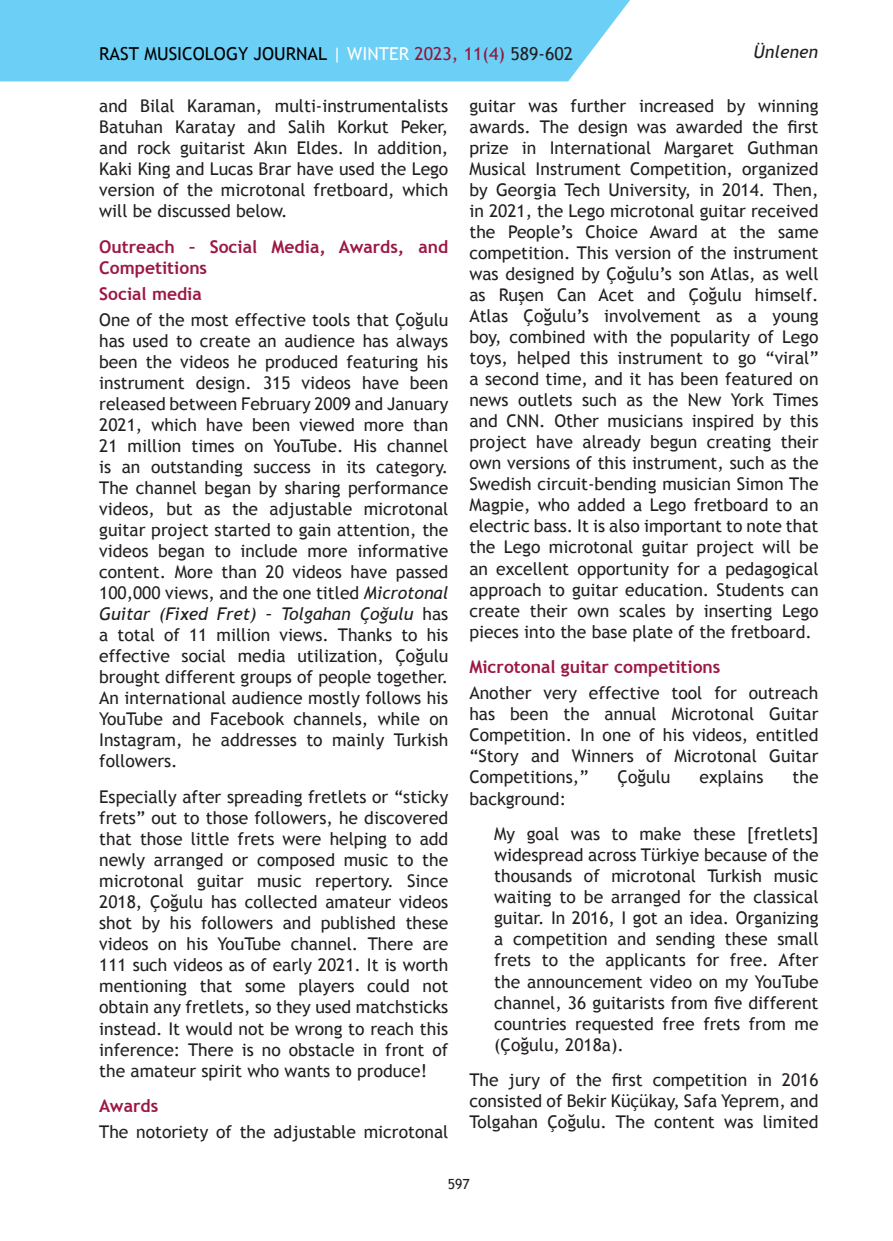
<style>
.page{position:relative;width:893px;height:1241px;background:#fff}
.page>*{position:absolute;margin:0;border:0;box-sizing:border-box;transform-origin:0 0}
.t1{font:17.85px "Trebuchet MS";color:#000}
.Metin_-_Gövde{font:17.5px/21px "Trebuchet MS";color:#231f20;text-align:justify}
.Metin_-_Başlık_3{font:700 17.5px "Trebuchet MS";color:#9b1746}
.Metin_-_Başlık_2{font:700 17.5px/21px "Trebuchet MS";color:#9b1746}
.t2{font:italic 17.5px "Trebuchet MS";color:#231f20}
.t3{font:14px "Trebuchet MS";color:#231f20}
.s1{color:#fff}
.s2{color:#94163d}
.s3{color:#231f20}
.s4{font-style:italic}
</style>
<div class="page">
<div style="left:0;top:0;width:630px;height:81px;background:#6bcff6"></div>
<p class="t2" style="left:754px;top:41px;width:66px">Ünlenen</p>
<p class="t1" style="left:99px;top:43px;width:475px">RAST MUSICOLOGY JOURNAL <span class="s1">| WINTER</span> <span class="s2">2023, 11(4)</span> <span class="s3">589-602</span></p>
<p class="Metin_-_Gövde" style="left:99px;top:96px;width:351px">and Bilal Karaman, multi-instrumentalists Batuhan Karatay and Salih Korkut Peker, and rock guitarist Akın Eldes. In addition, Kaki King and Lucas Brar have used the Lego version of the microtonal fretboard, which will be discussed below.</p>
<p class="Metin_-_Başlık_2" style="left:99px;top:236px;width:351px">Outreach – Social Media, Awards, and<br>Competitions</p>
<p class="Metin_-_Başlık_3" style="left:99px;top:283px;width:104px">Social media</p>
<p class="Metin_-_Gövde" style="left:99px;top:309px;width:351px">One of the most effective tools that Çoğulu has used to create an audience has always been the videos he produced featuring his instrument design. 315 videos have been released between February 2009 and January 2021, which have been viewed more than 21 million times on YouTube. His channel is an outstanding success in its category.<br>The channel began by sharing performance videos, but as the adjustable microtonal guitar project started to gain attention, the videos began to include more informative content. More than 20 videos have passed 100,000 views, and the one titled <span class="s4">Microtonal Guitar (Fixed Fret) – Tolgahan Çoğulu</span> has a total of 11 million views. Thanks to his effective social media utilization, Çoğulu brought different groups of people together.<br>An international audience mostly follows his YouTube and Facebook channels, while on Instagram, he addresses to mainly Turkish followers.</p>
<p class="Metin_-_Gövde" style="left:99px;top:786px;width:351px">Especially after spreading fretlets or “sticky frets” out to those followers, he discovered that those little frets were helping to add newly arranged or composed music to the microtonal guitar music repertory. Since 2018, Çoğulu has collected amateur videos shot by his followers and published these videos on his YouTube channel. There are 111 such videos as of early 2021. It is worth mentioning that some players could not obtain any fretlets, so they used matchsticks instead. It would not be wrong to reach this inference: There is no obstacle in front of the amateur spirit who wants to produce!</p>
<p class="Metin_-_Başlık_3" style="left:99px;top:1095px;width:60px">Awards</p>
<p class="Metin_-_Gövde" style="left:99px;top:1121px;width:351px">The notoriety of the adjustable microtonal</p>
<p class="Metin_-_Gövde" style="left:469px;top:96px;width:351px">guitar was further increased by winning awards. The design was awarded the first prize in International Margaret Guthman Musical Instrument Competition, organized by Georgia Tech University, in 2014. Then, in 2021, the Lego microtonal guitar received the People’s Choice Award at the same competition. This version of the instrument was designed by Çoğulu’s son Atlas, as well as Ruşen Can Acet and Çoğulu himself.<br>Atlas Çoğulu’s involvement as a young boy, combined with the popularity of Lego toys, helped this instrument to go “viral” a second time, and it has been featured on news outlets such as the New York Times and CNN. Other musicians inspired by this project have already begun creating their own versions of this instrument, such as the Swedish circuit-bending musician Simon The Magpie, who added a Lego fretboard to an electric bass. It is also important to note that the Lego microtonal guitar project will be an excellent opportunity for a pedagogical approach to guitar education. Students can create their own scales by inserting Lego pieces into the base plate of the fretboard.</p>
<p class="Metin_-_Başlık_3" style="left:469px;top:656px;width:253px">Microtonal guitar competitions</p>
<p class="Metin_-_Gövde" style="left:469px;top:682px;width:351px">Another very effective tool for outreach has been the annual Microtonal Guitar Competition. In one of his videos, entitled “Story and Winners of Microtonal Guitar Competitions,”</p>
<p class="Metin_-_Gövde" style="left:618px;top:766px;width:54px">Çoğulu</p>
<p class="Metin_-_Gövde" style="left:699px;top:766px;width:66px">explains</p>
<p class="Metin_-_Gövde" style="left:792px;top:766px;width:28px">the</p>
<p class="Metin_-_Gövde" style="left:469px;top:787px;width:98px">background:</p>
<p class="Metin_-_Gövde" style="left:494px;top:823px;width:326px">My goal was to make these [fretlets] widespread across Türkiye because of the thousands of microtonal Turkish music waiting to be arranged for the classical guitar. In 2016, I got an idea. Organizing a competition and sending these small frets to the applicants for free. After the announcement video on my YouTube channel, 36 guitarists from five different countries requested free frets from me (Çoğulu, 2018a).</p>
<p class="Metin_-_Gövde" style="left:469px;top:1069px;width:351px">The jury of the first competition in 2016 consisted of Bekir Küçükay, Safa Yeprem, and Tolgahan Çoğulu. The content was limited</p>
<p class="t3" style="left:448px;top:1175px;width:24px">597</p>
</div>
